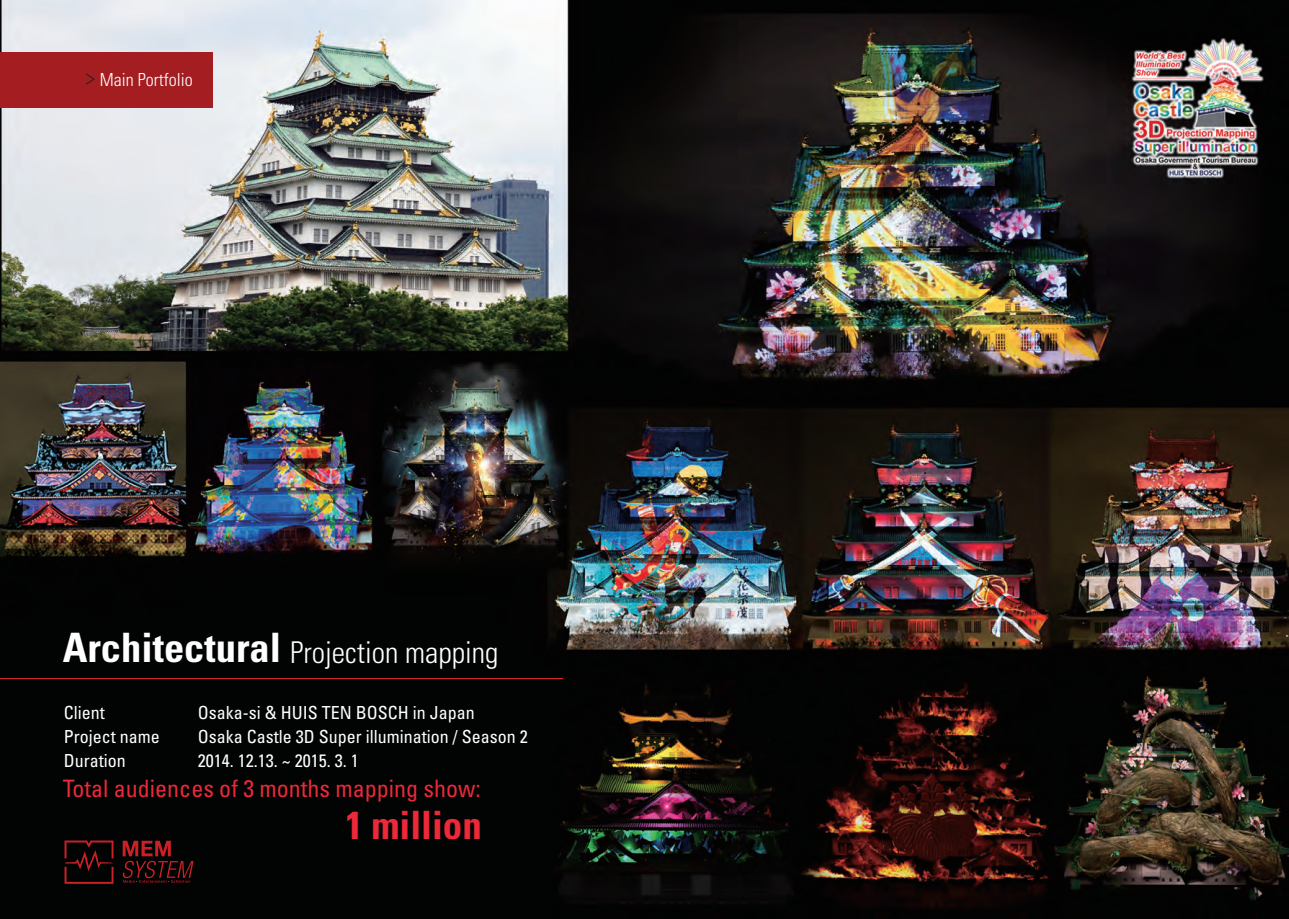
<style>
.page{position:relative;width:1289px;height:919px;background:#fff}
.page>*{position:absolute;margin:0;border:0;box-sizing:border-box;transform-origin:0 0}
.t1{font:700 condensed 39px "Univers LT Std";color:#ec2839}
.t2{font:300 condensed 30px "Univers LT Std";color:#fff}
.t3{font:condensed 24px "Univers LT Std";color:#ec2839}
.t4{font:condensed 18px/24px "Univers LT Std";color:#fff}
.t5{font:300 condensed 18px "Univers LT Std";color:#fff}
.s1{font-family:"YDVYGO Std 31";font-weight:400;font-stretch:normal;font-size:16.5px;color:#231f20}
.s2{font-weight:700;font-size:40.5px}
</style>
<div class="page">
<img style="left:0;top:0;width:1288px;height:918px">
<div style="left:0;top:52px;width:213px;height:55px;background:#a41d20"></div>
<svg style="left:64px;top:840px;width:52px;height:43px"></svg>
<svg style="left:122px;top:840px;width:71px;height:42px"></svg>
<hr style="left:0;top:678px;width:563px;height:1px;background:#ec2839">
<p class="t5" style="left:85px;top:68px;width:109px"><span class="s1">&gt;</span> Main Portfolio</p>
<h2 class="t2" style="left:63px;top:634px;width:437px"><span class="s2">Architectural</span> Projection mapping</h2>
<p class="t4" style="left:64px;top:700px;width:97px">Client<br>Project name<br>Duration</p>
<p class="t4" style="left:198px;top:700px;width:331px">Osaka-si &amp; HUIS TEN BOSCH in Japan<br>Osaka Castle 3D Super illumination / Season 2<br>2014. 12.13. ~ 2015. 3. 1</p>
<h3 class="t3" style="left:63px;top:773px;width:419px">Total audiences of 3 months mapping show:</h3>
<h1 class="t1" style="left:345px;top:800px;width:138px">1 million</h1>
</div>
